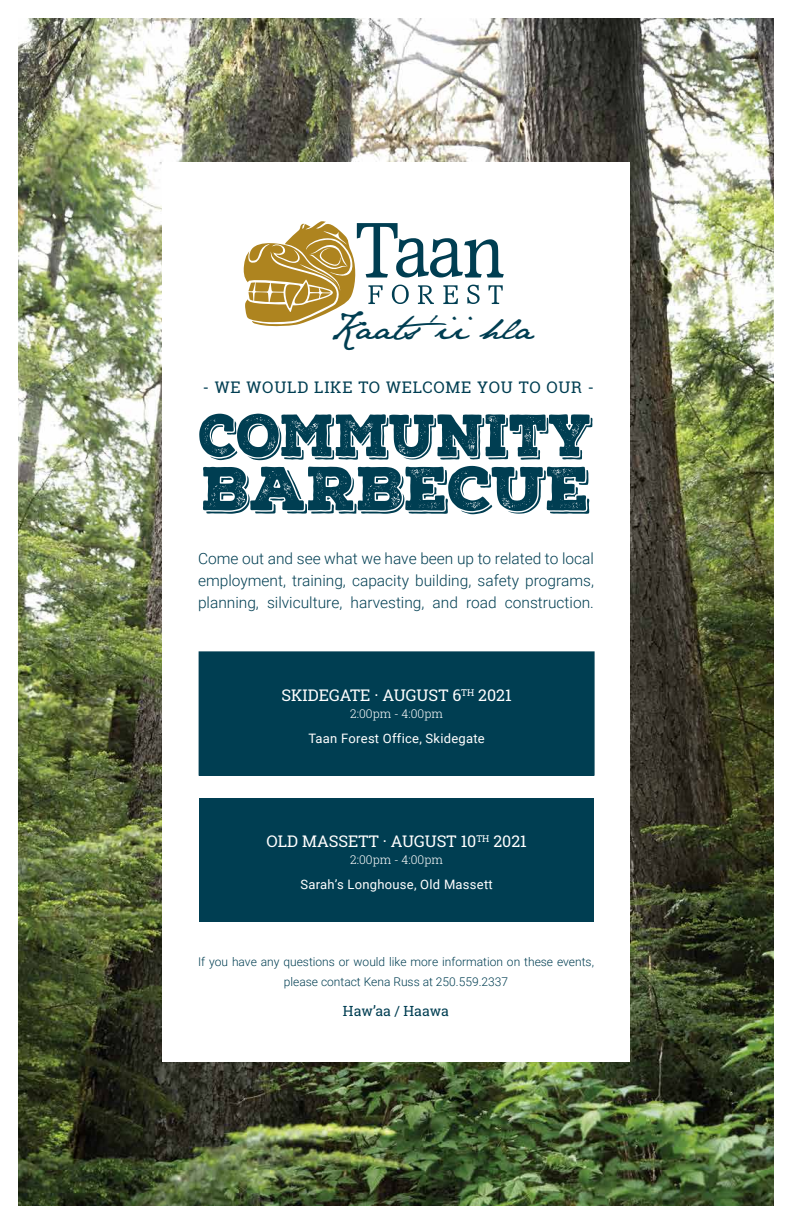
<style>
.page{position:relative;width:792px;height:1224px;background:#fff}
.page>*{position:absolute;margin:0;border:0;box-sizing:border-box;transform-origin:0 0}
.t1{font:60px "Nexa Rust Slab Black Shadow 01";letter-spacing:-.01em;color:#003e52}
.t2{font:57.6px "Nexa Rust Slab Black Shadow 01";letter-spacing:-.005em;color:#003e52;scale:.9 1}
.t3{font:33.6px "Jane Austen";color:#003e52}
.t4{font:16px "Roboto Slab";color:#fff}
.t5{font:16px "Roboto Slab";letter-spacing:.05em;color:#003e52}
.t6{font:300 15.5px/22px "Roboto";color:#003e52;text-align:justify}
.t7{font:14px "Roboto Slab";color:#003e52}
.t8{font:13px "Roboto";letter-spacing:.02em;color:#fff}
.t9{font:300 12px/20px "Roboto";color:#003e52;text-align:center}
.t10{font:300 12px "Roboto Slab";color:#fff}
</style>
<div class="page">
<img style="left:18px;top:18px;width:756px;height:1188px">
<div style="left:162px;top:162px;width:468px;height:900px;background:#fff"></div>
<div style="left:199px;top:652px;width:395px;height:123px;background:#003e52"></div>
<div style="left:199px;top:651px;width:396px;height:125px;border:1px solid #003e52"></div>
<div style="left:199px;top:798px;width:395px;height:124px;background:#003e52"></div>
<svg style="left:243px;top:221px;width:261px;height:106px"></svg>
<h3 class="t3" style="left:329px;top:308px;width:206px">Kaats’ii hla</h3>
<p class="t5" style="left:203px;top:376px;width:393px">- WE WOULD LIKE TO WELCOME YOU TO OUR -</p>
<h2 class="t2" style="left:199px;top:396px;width:439px">COMMUNITY</h2>
<h1 class="t1" style="left:202px;top:448px;width:389px">BARBECUE</h1>
<p class="t6" style="left:198px;top:547px;width:398px">Come out and see what we have been up to related to local employment, training, capacity building, safety programs, planning, silviculture, harvesting, and road construction.</p>
<p class="t4" style="left:282px;top:684px;width:232px">SKIDEGATE · AUGUST 6<sup>TH</sup> 2021</p>
<p class="t10" style="left:350px;top:705px;width:94px">2:00pm - 4:00pm</p>
<p class="t8" style="left:308px;top:729px;width:178px">Taan Forest Office, Skidegate</p>
<p class="t4" style="left:266px;top:831px;width:262px">OLD MASSETT · AUGUST 10<sup>TH</sup> 2021</p>
<p class="t10" style="left:350px;top:852px;width:94px">2:00pm - 4:00pm</p>
<p class="t8" style="left:300px;top:876px;width:194px">Sarah’s Longhouse, Old Massett</p>
<p class="t9" style="left:198px;top:951px;width:397px">If you have any questions or would like more information on these events, please contact Kena Russ at 250.559.2337</p>
<p class="t7" style="left:343px;top:1001px;width:108px">Haw’aa / Haawa</p>
</div>
